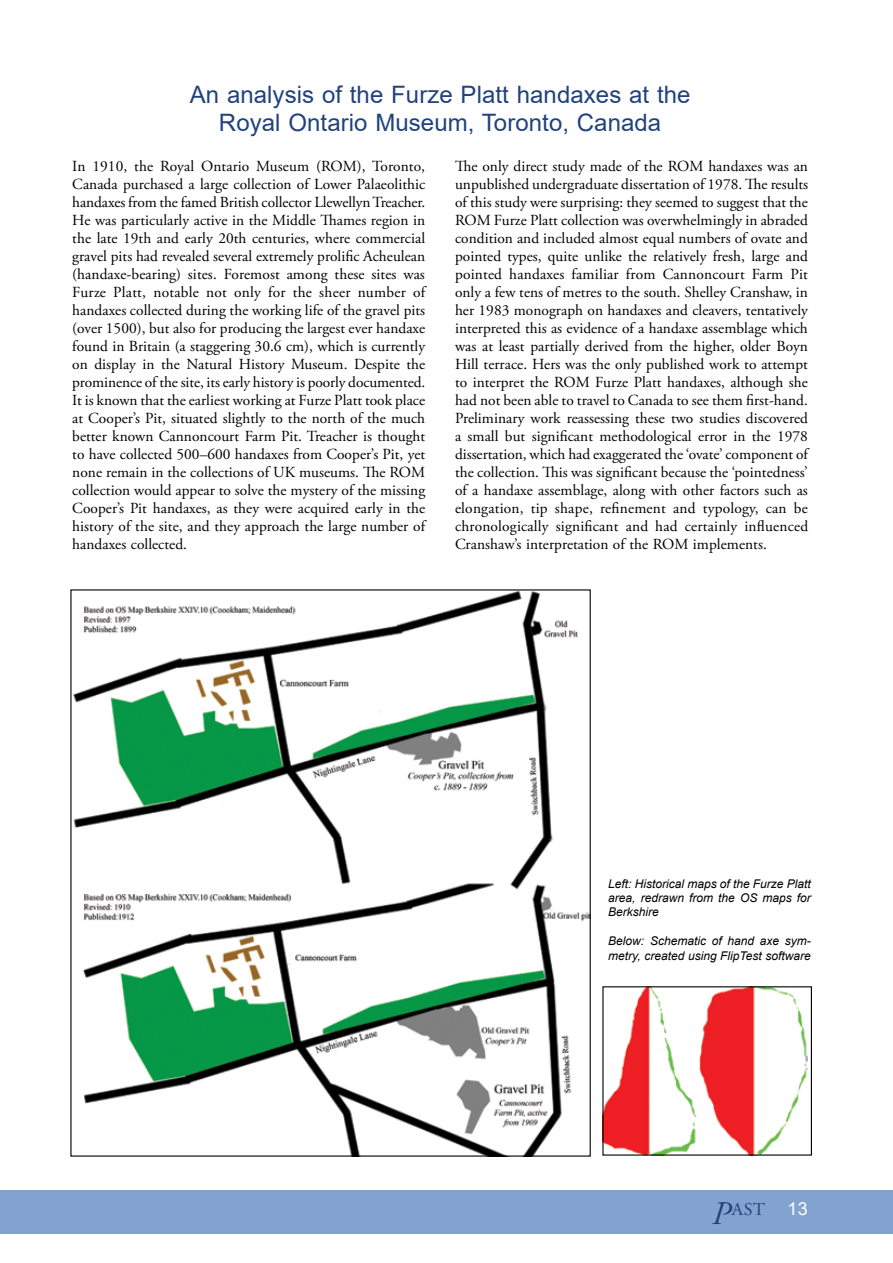
<style>
.page{position:relative;width:893px;height:1263px;background:#fff}
.page>*{position:absolute;margin:0;border:0;box-sizing:border-box;transform-origin:0 0}
.t1{font:24px/28.8px "Arial";letter-spacing:.005em;color:#21427c;text-align:center}
.t2{font:18px "Adobe Garamond Pro";color:#21427c}
.t3{font:15.3px/18px "Adobe Garamond Pro";letter-spacing:.005em;color:#000;text-align:justify}
.t4{font:italic 12px/14.4px "Arial";color:#000;text-align:justify}
.s1{font-style:italic;font-size:33px}
.s2{font-family:"Arial";color:#fff}
</style>
<div class="page">
<div style="left:0;top:1191px;width:893px;height:43px;background:#82a3d0"></div>
<img style="left:604px;top:988px;width:204px;height:165px">
<img style="left:73px;top:591px;width:516px;height:563px">
<h1 class="t1" style="left:190px;top:80px;width:502px">An analysis of the Furze Platt handaxes at the<br>Royal Ontario Museum, Toronto, Canada</h1>
<p class="t3" style="left:72px;top:157px;width:355px">In 1910, the Royal Ontario Museum (ROM), Toronto, Canada purchased a large collection of Lower Palaeolithic handaxes from the famed British collector Llewellyn Treacher.<br>He was particularly active in the Middle Thames region in the late 19th and early 20th centuries, where commercial gravel pits had revealed several extremely prolific Acheulean (handaxe-bearing) sites. Foremost among these sites was Furze Platt, notable not only for the sheer number of handaxes collected during the working life of the gravel pits (over 1500), but also for producing the largest ever handaxe found in Britain (a staggering 30.6 cm), which is currently on display in the Natural History Museum. Despite the prominence of the site, its early history is poorly documented.<br>It is known that the earliest working at Furze Platt took place at Cooper’s Pit, situated slightly to the north of the much better known Cannoncourt Farm Pit. Treacher is thought to have collected 500–600 handaxes from Cooper’s Pit, yet none remain in the collections of UK museums. The ROM collection would appear to solve the mystery of the missing Cooper’s Pit handaxes, as they were acquired early in the history of the site, and they approach the large number of handaxes collected.</p>
<p class="t3" style="left:455px;top:157px;width:355px">The only direct study made of the ROM handaxes was an unpublished undergraduate dissertation of 1978. The results of this study were surprising: they seemed to suggest that the ROM Furze Platt collection was overwhelmingly in abraded condition and included almost equal numbers of ovate and pointed types, quite unlike the relatively fresh, large and pointed handaxes familiar from Cannoncourt Farm Pit only a few tens of metres to the south. Shelley Cranshaw, in her 1983 monograph on handaxes and cleavers, tentatively interpreted this as evidence of a handaxe assemblage which was at least partially derived from the higher, older Boyn Hill terrace. Hers was the only published work to attempt to interpret the ROM Furze Platt handaxes, although she had not been able to travel to Canada to see them first-hand.<br>Preliminary work reassessing these two studies discovered a small but significant methodological error in the 1978 dissertation, which had exaggerated the ‘ovate’ component of the collection. This was significant because the ‘pointedness’ of a handaxe assemblage, along with other factors such as elongation, tip shape, refinement and typology, can be chronologically significant and had certainly influenced Cranshaw’s interpretation of the ROM implements.</p>
<p class="t4" style="left:608px;top:876px;width:204px">Left: Historical maps of the Furze Platt area, redrawn from the OS maps for Berkshire</p>
<p class="t4" style="left:608px;top:934px;width:204px">Below: Schematic of hand axe sym&shy;metry, created using FlipTest software</p>
<p class="t2" style="left:712px;top:1198px;width:97px"><span class="s1">P</span>AST <span class="s2">13</span></p>
</div>
